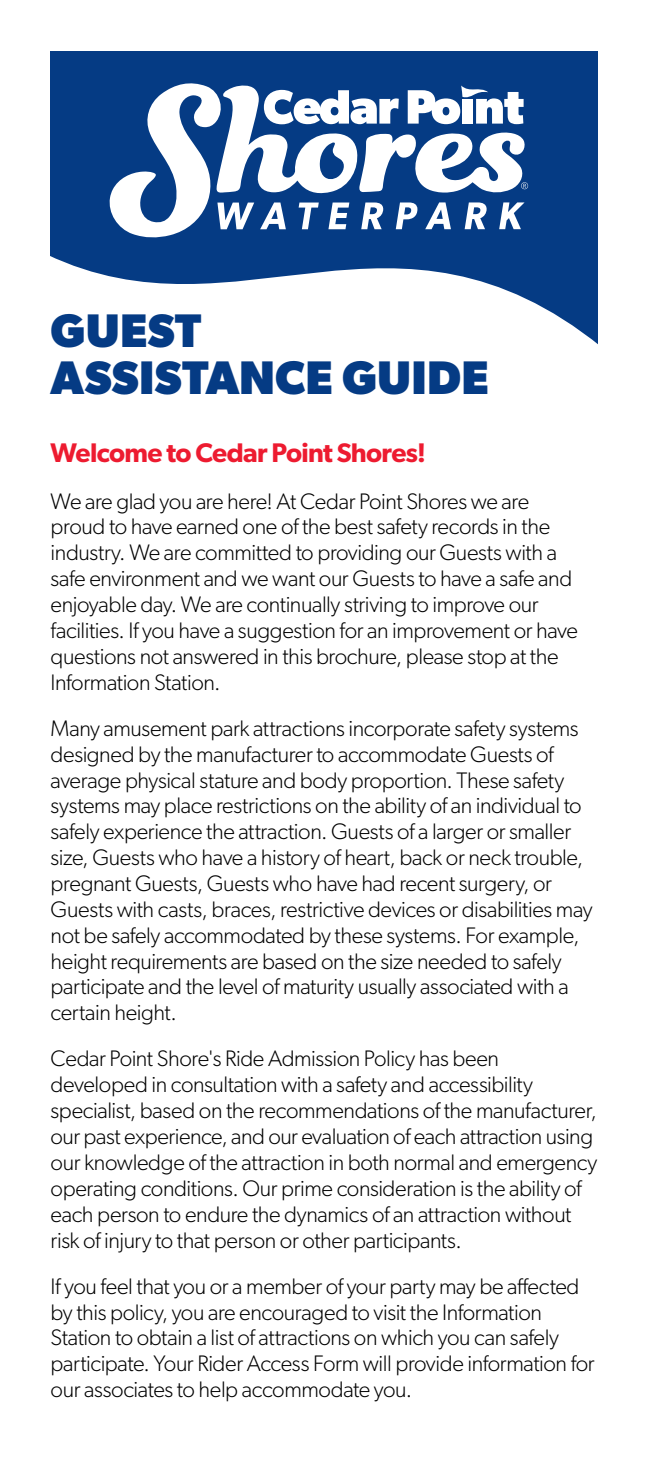
<style>
.page{position:relative;width:648px;height:1458px;background:#fff}
.page>*{position:absolute;margin:0;border:0;box-sizing:border-box;transform-origin:0 0}
.t1{font:700 47.25px/47.2px "Gibson";letter-spacing:.005em;color:#053b84}
.t2{font:600 27px "Gibson";letter-spacing:-.025em;color:#ed1b30}
.t3{font:300 22.5px/25.9px "Gibson";letter-spacing:-.015em;color:#000}
</style>
<div class="page">
<div style="left:51px;top:51px;width:547px;height:313px;background:#053b84"></div>
<svg style="left:50px;top:180px;width:548px;height:184px;fill:#fff"></svg>
<svg style="left:110px;top:83px;width:418px;height:154px"></svg>
<h1 class="t1" style="left:51px;top:305px;width:440px">GUEST<br>ASSISTANCE GUIDE</h1>
<p class="t2" style="left:51px;top:437px;width:377px">Welcome to Cedar Point Shores!</p>
<p class="t3" style="left:51px;top:488px;width:529px">We are glad you are here! At Cedar Point Shores we are proud to have earned one of the best safety records in the industry. We are committed to providing our Guests with a safe environment and we want our Guests to have a safe and enjoyable day. We are continually striving to improve our facilities. If you have a suggestion for an improvement or have questions not answered in this brochure, please stop at the Information Station.</p>
<p class="t3" style="left:51px;top:715px;width:543px">Many amusement park attractions incorporate safety systems designed by the manufacturer to accommodate Guests of average physical stature and body proportion. These safety systems may place restrictions on the ability of an individual to safely experience the attraction. Guests of a larger or smaller size, Guests who have a history of heart, back or neck trouble, pregnant Guests, Guests who have had recent surgery, or Guests with casts, braces, restrictive devices or disabilities may not be safely accommodated by these systems. For example, height requirements are based on the size needed to safely participate and the level of maturity usually associated with a certain height.</p>
<p class="t3" style="left:51px;top:1046px;width:548px">Cedar Point Shore's Ride Admission Policy has been developed in consultation with a safety and accessibility specialist, based on the recommendations of the manufacturer, our past experience, and our evaluation of each attraction using our knowledge of the attraction in both normal and emergency operating conditions. Our prime consideration is the ability of each person to endure the dynamics of an attraction without risk of injury to that person or other participants.</p>
<p class="t3" style="left:51px;top:1273px;width:546px">If you feel that you or a member of your party may be affected by this policy, you are encouraged to visit the Information Station to obtain a list of attractions on which you can safely participate. Your Rider Access Form will provide information for our associates to help accommodate you.</p>
</div>
